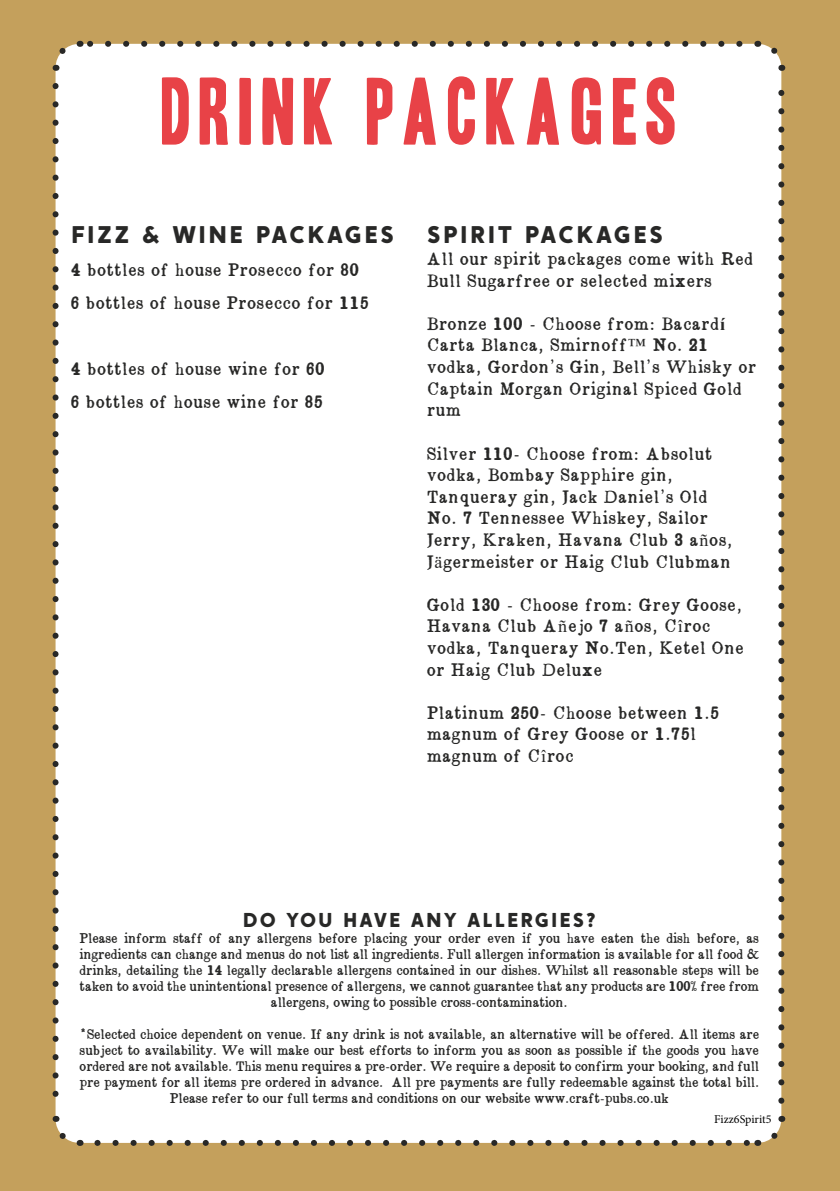
<style>
.page{position:relative;width:840px;height:1191px;background:#fff}
.page>*{position:absolute;margin:0;border:0;box-sizing:border-box;transform-origin:0 0}
.t1{font:82px "Headline One HPLHS";letter-spacing:.1em;color:#e84247}
.t2{font:800 24px "Crossten";letter-spacing:.13em;color:#282827}
.t3{font:800 20px "Crossten";letter-spacing:.13em;color:#282827}
.t4{font:18px/21.6px "Island Roman";letter-spacing:.075em;color:#282827}
.t5{font:14px/16px "Island Roman";letter-spacing:.03em;color:#282827;text-align:center}
.t6{font:12px "Minion Pro";color:#000}
.s1{font-family:"Times New Roman";font-weight:700}
.s2{font-family:"Times New Roman"}
</style>
<div class="page">
<div style="left:0;top:0;width:839px;height:1191px;background:#c4a05c"></div>
<div style="left:56px;top:44px;width:724px;height:1098px;background:#fff;border-radius:24px"></div>
<svg style="left:53px;top:86px;width:6px;height:1023px"></svg>
<svg style="left:97px;top:1139px;width:651px;height:6px"></svg>
<svg style="left:778px;top:77px;width:5px;height:1023px"></svg>
<svg style="left:88px;top:41px;width:651px;height:6px"></svg>
<svg style="left:52px;top:45px;width:19px;height:26px"></svg>
<svg style="left:57px;top:1127px;width:24px;height:19px"></svg>
<svg style="left:765px;top:1115px;width:21px;height:27px"></svg>
<svg style="left:756px;top:40px;width:24px;height:19px"></svg>
<h1 class="t1" style="left:161px;top:72px;width:518px">DRINK PACKAGES</h1>
<h2 class="t2" style="left:71px;top:220px;width:323px">FIZZ &amp; WINE PACKAGES</h2>
<p class="t4" style="left:71px;top:254px;width:298px;line-height:33px">4 bottles of house Prosecco for 80<br>6 bottles of house Prosecco for 115</p>
<p class="t4" style="left:71px;top:353px;width:254px;line-height:33px">4 bottles of house wine for 60<br>6 bottles of house wine for 85</p>
<h2 class="t2" style="left:427px;top:220px;width:236px">SPIRIT PACKAGES</h2>
<p class="t4" style="left:427px;top:249px;width:327px">All our spirit packages come with Red<br>Bull Sugarfree or selected mixers</p>
<p class="t4" style="left:427px;top:313px;width:330px">Bronze 100 - Choose from: Bacard<span class="s1">í<br></span>Carta Blanca, Smirnoff<span class="s2">™</span> No. 21 vodka, Gordon’s Gin, Bell’s Whisky or<br>Captain Morgan Original Spiced Gold rum</p>
<p class="t4" style="left:427px;top:443px;width:306px">Silver 110- Choose from: Absolut vodka, Bombay Sapphire gin,<br>Tanqueray gin, Jack Daniel’s Old<br>No. 7 Tennessee Whiskey, Sailor<br>Jerry, Kraken, Havana Club 3 a<span class="s2">ñ</span>os,<br>J<span class="s2">ä</span>germeister or Haig Club Clubman</p>
<p class="t4" style="left:427px;top:594px;width:317px">Gold 130 - Choose from: Grey Goose,<br>Havana Club A<span class="s2">ñ</span>ejo 7 a<span class="s2">ñ</span>os, C<span class="s2">î</span>roc vodka, Tanqueray No.Ten, Ketel One or Haig Club Deluxe</p>
<p class="t4" style="left:427px;top:702px;width:293px">Platinum 250- Choose between 1.5 magnum of Grey Goose or 1.75l magnum of C<span class="s2">î</span>roc</p>
<h3 class="t3" style="left:243px;top:906px;width:354px">DO YOU HAVE ANY ALLERGIES?</h3>
<p class="t5" style="left:80px;top:930px;width:680px">Please inform staff of any allergens before placing your order even if you have eaten the dish before, as ingredients can change and menus do not list all ingredients. Full allergen information is available for all food &amp; drinks, detailing the 14 legally declarable allergens contained in our dishes. Whilst all reasonable steps will be taken to avoid the unintentional presence of allergens, we cannot guarantee that any products are 100% free from allergens, owing to possible cross-contamination.</p>
<p class="t5" style="left:80px;top:1026px;width:680px">*Selected choice dependent on venue. If any drink is not available, an alternative will be offered. All items are subject to availability. We will make our best efforts to inform you as soon as possible if the goods you have ordered are not available. This menu requires a pre-order. We require a deposit to confirm your booking, and full pre payment for all items pre ordered in advance. All pre payments are fully redeemable against the total bill.<br>Please refer to our full terms and conditions on our website www.craft-pubs.co.uk</p>
<p class="t6" style="left:713px;top:1110px;width:59px">Fizz6Spirit5</p>
</div>
